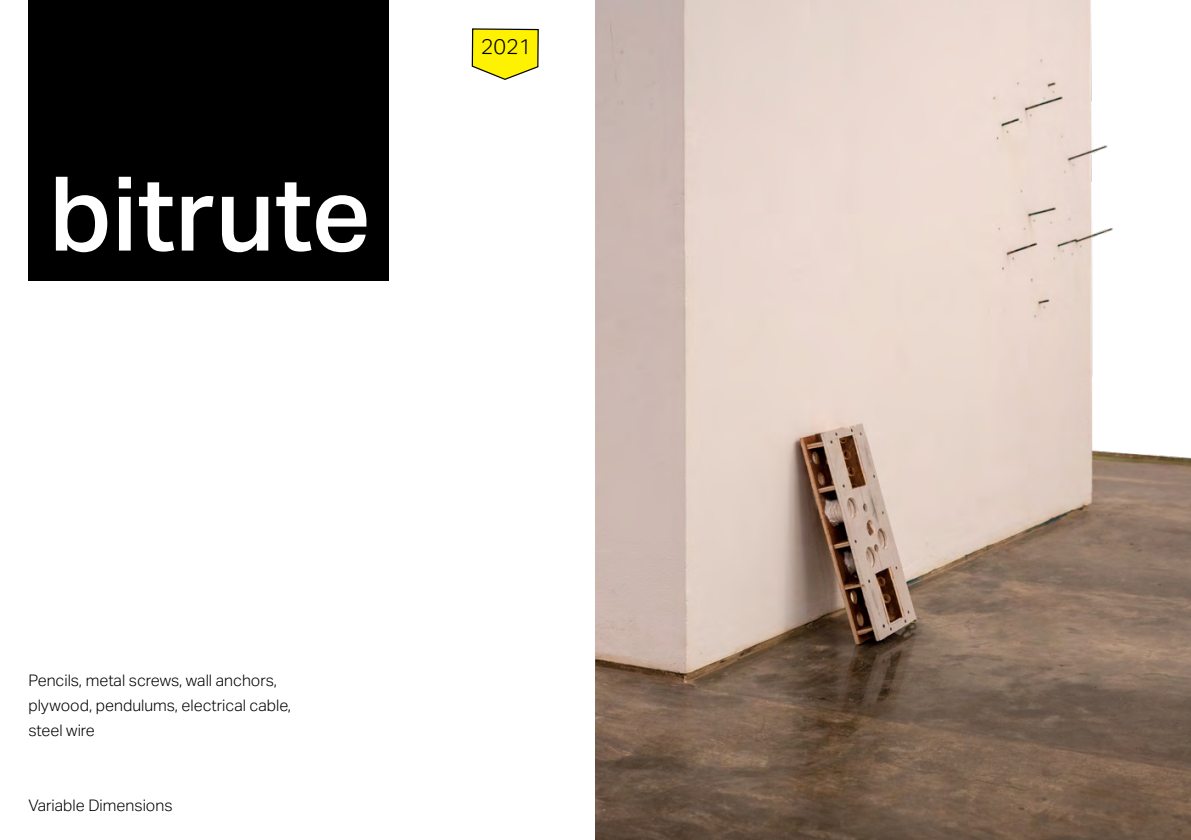
<style>
.page{position:relative;width:1191px;height:840px;background:#fff}
.page>*{position:absolute;margin:0;border:0;box-sizing:border-box;transform-origin:0 0}
.t1{font:500 103.2px "Aktiv Grotesk";color:#fff}
.t2{font:300 21.2px "Aktiv Grotesk";color:#000}
.t3{font:300 16px/24.8px "Aktiv Grotesk";color:#000}
</style>
<div class="page">
<div style="left:28px;top:0;width:361px;height:280px;background:#000"></div>
<img style="left:595px;top:0;width:596px;height:839px">
<svg style="left:471px;top:28px;width:68px;height:52px;background:#ece227"></svg>
<h1 class="t1" style="left:49px;top:151px;width:323px">bitrute</h1>
<h2 class="t2" style="left:481px;top:34px;width:52px">2021</h2>
<p class="t3" style="left:28px;top:668px;width:264px">Pencils, metal screws, wall anchors, plywood, pendulums, electrical cable, steel wire</p>
<p class="t3" style="left:28px;top:792px;width:146px">Variable Dimensions</p>
</div>
